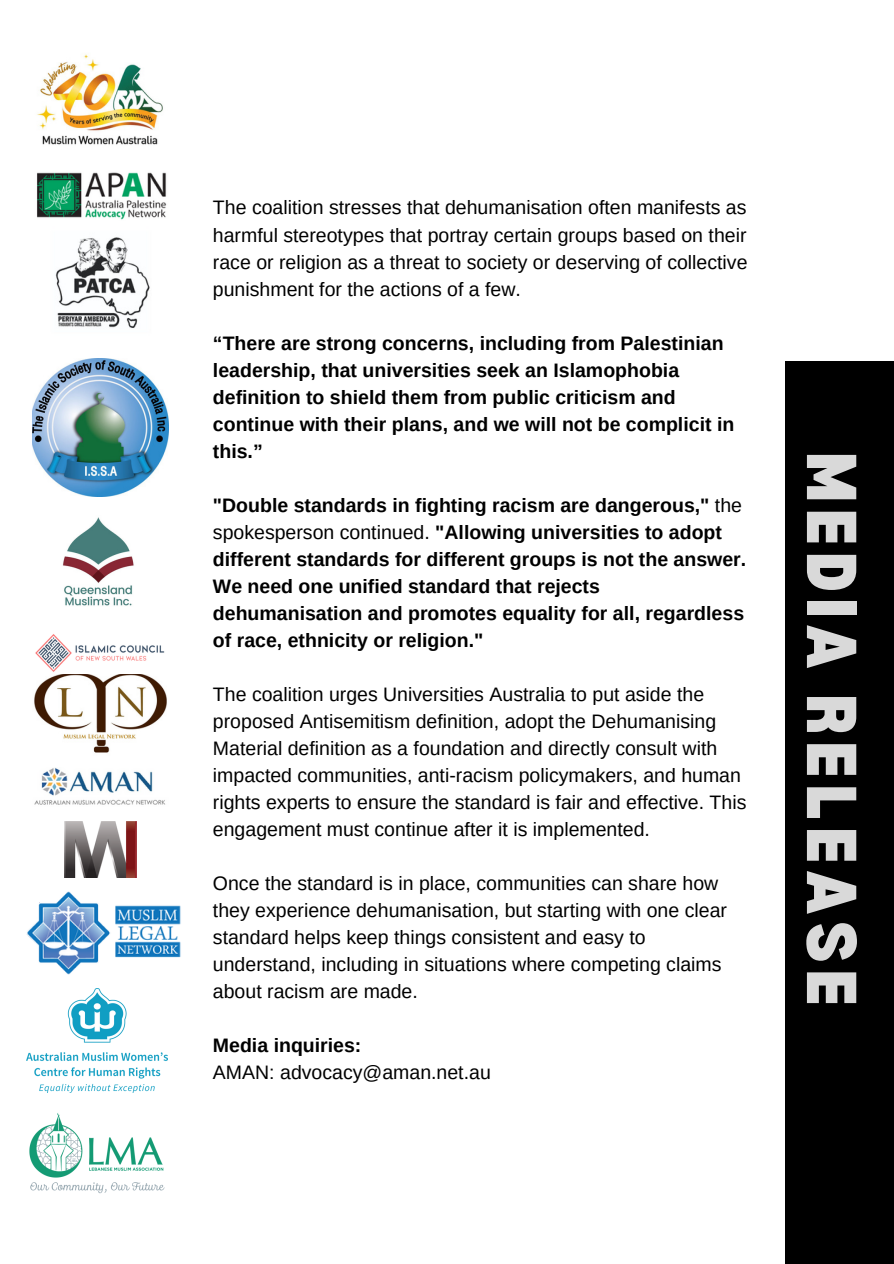
<style>
.page{position:relative;width:894px;height:1264px;background:#fff}
.page>*{position:absolute;margin:0;border:0;box-sizing:border-box;transform-origin:0 0}
.t1{font:900 semi-condensed 69px "Bernoru";letter-spacing:.1em;color:#d9d9d9}
.t2{font:19.5px/27px "Arimo";color:#000}
.t3{font:700 19.5px/27px "Arimo";color:#000}
.s1{font-weight:400}
</style>
<div class="page">
<img style="left:26px;top:891px;width:155px;height:83px">
<img style="left:32px;top:54px;width:136px;height:751px">
<img style="left:64px;top:821px;width:72px;height:56px">
<img style="left:29px;top:1113px;width:136px;height:81px">
<img style="left:27px;top:988px;width:140px;height:104px">
<div style="left:785px;top:361px;width:108px;height:902px;background:#000"></div>
<p class="t2" style="left:213px;top:194px;width:536px;text-align:justify">The coalition stresses that dehumanisation often manifests as harmful stereotypes that portray certain groups based on their race or religion as a threat to society or deserving of collective punishment for the actions of a few.</p>
<p class="t3" style="left:213px;top:329px;width:522px">“There are strong concerns, including from Palestinian leadership, that universities seek an Islamophobia definition to shield them from public criticism and continue with their plans, and we will not be complicit in this.”</p>
<p class="t3" style="left:213px;top:491px;width:534px">"Double standards in fighting racism are dangerous," <span class="s1">the spokesperson continued.</span> "Allowing universities to adopt different standards for different groups is not the answer.<br>We need one unified standard that rejects dehumanisation and promotes equality for all, regardless of race, ethnicity or religion."</p>
<p class="t2" style="left:213px;top:680px;width:535px">The coalition urges Universities Australia to put aside the proposed Antisemitism definition, adopt the Dehumanising Material definition as a foundation and directly consult with impacted communities, anti-racism policymakers, and human rights experts to ensure the standard is fair and effective. This engagement must continue after it is implemented.</p>
<p class="t2" style="left:213px;top:869px;width:515px">Once the standard is in place, communities can share how they experience dehumanisation, but starting with one clear standard helps keep things consistent and easy to understand, including in situations where competing claims about racism are made.</p>
<p class="t3" style="left:213px;top:1031px;width:150px">Media inquiries:</p>
<p class="t2" style="left:213px;top:1058px;width:279px">AMAN: advocacy@aman.net.au</p>
<p class="t1" style="left:870px;top:452px;width:555px;rotate:90deg">MEDIA RELEASE</p>
</div>
